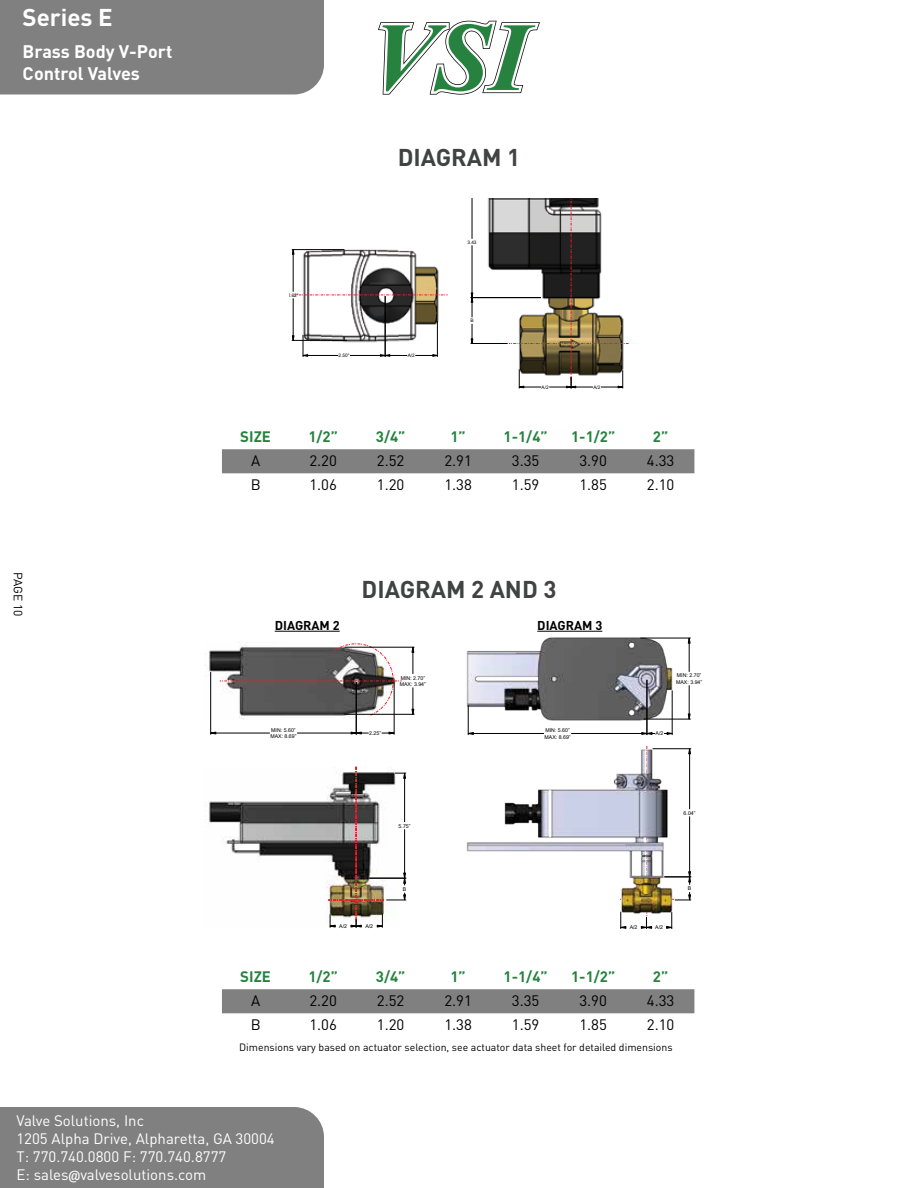
<style>
.page{position:relative;width:918px;height:1188px;background:#fff}
.page>*{position:absolute;margin:0;border:0;box-sizing:border-box;transform-origin:0 0}
.t1{font:700 24px "SPSU Sans";color:#414342}
.t2{font:700 24px "SPSU Sans";color:#fff}
.t3{font:700 18px/21.6px "SPSU Sans";color:#fff}
.t4{font:15px/18px "SPSU Sans";color:#fff}
.t5{font:15px "SPSU Sans";color:#000}
.t6{font:700 15px "SPSU Sans";color:#278240}
.t7{font:700 12.75px "SPSU Sans";color:#000}
.t8{font:12px "SPSU Sans";letter-spacing:-.005em;color:#000}
.t9{font:10.5px "SPSU Sans";color:#000}
.t10{font:5.25px/6.3px "Arial";color:#000}
.t11{font:4.8px "Arial";color:#000}
</style>
<div class="page">
<div style="left:0;top:0;width:324px;height:94px;background:#808080"></div>
<div style="left:0;top:1107px;width:324px;height:81px;background:#808080"></div>
<svg style="left:378px;top:21px;width:162px;height:73px"></svg>
<div style="left:222px;top:449px;width:472px;height:24px;background:#808080"></div>
<img style="left:208px;top:642px;width:186px;height:78px">
<svg style="left:220px;top:644px;width:182px;height:72px"></svg>
<img style="left:209px;top:801px;width:115px;height:55px">
<img style="left:466px;top:631px;width:213px;height:95px">
<img style="left:466px;top:773px;width:153px;height:79px">
<hr style="left:275px;top:631px;width:65px;height:1px;background:#000">
<hr style="left:537px;top:631px;width:65px;height:1px;background:#000">
<img style="left:619px;top:746px;width:72px;height:183px">
<hr style="left:653px;top:748px;width:38px;height:1px;background:#000">
<hr style="left:297px;top:733px;width:59px;height:1px;background:#000">
<hr style="left:211px;top:733px;width:59px;height:1px;background:#000">
<hr style="left:210px;top:672px;width:1px;height:63px;background:#000">
<svg style="left:351px;top:732px;width:18px;height:2px"></svg>
<svg style="left:382px;top:732px;width:12px;height:2px"></svg>
<hr style="left:356px;top:682px;width:1px;height:53px;background:#000">
<hr style="left:394px;top:682px;width:1px;height:53px;background:#000">
<svg style="left:324px;top:767px;width:82px;height:161px"></svg>
<hr style="left:344px;top:647px;width:70px;height:1px;background:#000">
<hr style="left:344px;top:714px;width:70px;height:1px;background:#000">
<svg style="left:412px;top:646px;width:2px;height:28px"></svg>
<svg style="left:412px;top:688px;width:2px;height:27px"></svg>
<hr style="left:689px;top:638px;width:1px;height:34px;background:#000">
<hr style="left:689px;top:685px;width:1px;height:34px;background:#000">
<hr style="left:643px;top:719px;width:48px;height:1px;background:#000">
<hr style="left:640px;top:638px;width:51px;height:1px;background:#000">
<hr style="left:571px;top:733px;width:76px;height:1px;background:#000">
<hr style="left:468px;top:733px;width:76px;height:1px;background:#000">
<svg style="left:467px;top:732px;width:7px;height:3px"></svg>
<hr style="left:468px;top:705px;width:1px;height:30px;background:#000">
<svg style="left:641px;top:732px;width:14px;height:3px"></svg>
<svg style="left:664px;top:732px;width:8px;height:3px"></svg>
<hr style="left:647px;top:680px;width:1px;height:55px;background:#000">
<hr style="left:672px;top:690px;width:1px;height:45px;background:#000">
<div style="left:222px;top:989px;width:472px;height:24px;background:#808080"></div>
<img style="left:477px;top:199px;width:147px;height:190px">
<img style="left:292px;top:249px;width:156px;height:101px">
<svg style="left:295px;top:295px;width:153px;height:1px"></svg>
<svg style="left:509px;top:199px;width:119px;height:189px"></svg>
<svg style="left:471px;top:324px;width:2px;height:19px"></svg>
<hr style="left:471px;top:343px;width:37px;height:1px;background:#000">
<hr style="left:472px;top:199px;width:1px;height:40px;background:#000">
<hr style="left:472px;top:245px;width:1px;height:53px;background:#000">
<svg style="left:471px;top:293px;width:2px;height:24px"></svg>
<hr style="left:471px;top:297px;width:70px;height:1px;background:#000">
<hr style="left:350px;top:355px;width:35px;height:1px;background:#000">
<hr style="left:303px;top:355px;width:35px;height:1px;background:#000">
<svg style="left:301px;top:335px;width:7px;height:22px"></svg>
<svg style="left:380px;top:354px;width:27px;height:3px"></svg>
<svg style="left:415px;top:354px;width:22px;height:3px"></svg>
<hr style="left:385px;top:296px;width:1px;height:61px;background:#000">
<hr style="left:437px;top:321px;width:1px;height:36px;background:#000">
<hr style="left:293px;top:298px;width:1px;height:42px;background:#000">
<hr style="left:293px;top:250px;width:1px;height:42px;background:#000">
<hr style="left:292px;top:249px;width:52px;height:1px;background:#000">
<hr style="left:292px;top:340px;width:55px;height:1px;background:#000">
<h1 class="t2" style="left:22px;top:1px;width:92px">Series E</h1>
<p class="t3" style="left:22px;top:40px;width:151px">Brass Body V-Port<br>Control Valves</p>
<p class="t8" style="left:26px;top:572px;width:46px;rotate:90deg">PAGE 10</p>
<h1 class="t1" style="left:398px;top:141px;width:124px">DIAGRAM 1</h1>
<p class="t11" style="left:288px;top:292px;width:12px">2.62"</p>
<p class="t11" style="left:339px;top:352px;width:12px">2.50"</p>
<p class="t11" style="left:408px;top:352px;width:9px">A/2</p>
<p class="t11" style="left:467px;top:239px;width:11px">3.43</p>
<p class="t11" style="left:470px;top:317px;width:5px">B</p>
<p class="t11" style="left:542px;top:384px;width:9px">A/2</p>
<p class="t11" style="left:593px;top:384px;width:9px">A/2</p>
<p class="t6" style="left:240px;top:427px;width:32px">SIZE</p>
<p class="t6" style="left:308px;top:427px;width:31px">1/2”</p>
<p class="t6" style="left:376px;top:427px;width:31px">3/4”</p>
<p class="t6" style="left:450px;top:427px;width:17px">1”</p>
<p class="t6" style="left:504px;top:427px;width:46px">1-1/4”</p>
<p class="t6" style="left:571px;top:427px;width:46px">1-1/2”</p>
<p class="t6" style="left:653px;top:427px;width:17px">2”</p>
<p class="t5" style="left:251px;top:451px;width:11px">A</p>
<p class="t5" style="left:309px;top:451px;width:29px">2.20</p>
<p class="t5" style="left:377px;top:451px;width:29px">2.52</p>
<p class="t5" style="left:444px;top:451px;width:29px">2.91</p>
<p class="t5" style="left:512px;top:451px;width:29px">3.35</p>
<p class="t5" style="left:579px;top:451px;width:29px">3.90</p>
<p class="t5" style="left:647px;top:451px;width:29px">4.33</p>
<p class="t5" style="left:251px;top:475px;width:12px">B</p>
<p class="t5" style="left:309px;top:475px;width:29px">1.06</p>
<p class="t5" style="left:377px;top:475px;width:29px">1.20</p>
<p class="t5" style="left:444px;top:475px;width:29px">1.38</p>
<p class="t5" style="left:512px;top:475px;width:29px">1.59</p>
<p class="t5" style="left:579px;top:475px;width:29px">1.85</p>
<p class="t5" style="left:647px;top:475px;width:29px">2.10</p>
<h1 class="t1" style="left:362px;top:573px;width:196px">DIAGRAM 2 AND 3</h1>
<p class="t7" style="left:275px;top:617px;width:67px">DIAGRAM 2</p>
<p class="t7" style="left:537px;top:617px;width:67px">DIAGRAM 3</p>
<p class="t10" style="left:270px;top:727px;width:28px">MIN: 5.60”<br>MAX: 8.69”</p>
<p class="t10" style="left:369px;top:730px;width:13px">2.25”</p>
<p class="t10" style="left:400px;top:675px;width:28px">MIN: 2.70”<br>MAX: 3.94”</p>
<p class="t10" style="left:676px;top:672px;width:28px">MIN: 2.70”<br>MAX: 3.94”</p>
<p class="t10" style="left:544px;top:727px;width:28px">MIN: 5.60”<br>MAX: 8.69”</p>
<p class="t10" style="left:656px;top:730px;width:9px">A/2</p>
<p class="t10" style="left:399px;top:823px;width:13px">5.75”</p>
<p class="t10" style="left:403px;top:886px;width:5px">B</p>
<p class="t10" style="left:684px;top:810px;width:13px">6.04”</p>
<p class="t10" style="left:688px;top:885px;width:5px">B</p>
<p class="t10" style="left:339px;top:923px;width:9px">A/2</p>
<p class="t10" style="left:365px;top:923px;width:9px">A/2</p>
<p class="t10" style="left:630px;top:924px;width:9px">A/2</p>
<p class="t10" style="left:655px;top:924px;width:9px">A/2</p>
<p class="t6" style="left:240px;top:967px;width:32px">SIZE</p>
<p class="t6" style="left:308px;top:967px;width:31px">1/2”</p>
<p class="t6" style="left:376px;top:967px;width:31px">3/4”</p>
<p class="t6" style="left:450px;top:967px;width:17px">1”</p>
<p class="t6" style="left:504px;top:967px;width:46px">1-1/4”</p>
<p class="t6" style="left:571px;top:967px;width:46px">1-1/2”</p>
<p class="t6" style="left:653px;top:967px;width:17px">2”</p>
<p class="t5" style="left:251px;top:991px;width:11px">A</p>
<p class="t5" style="left:309px;top:991px;width:29px">2.20</p>
<p class="t5" style="left:377px;top:991px;width:29px">2.52</p>
<p class="t5" style="left:444px;top:991px;width:29px">2.91</p>
<p class="t5" style="left:512px;top:991px;width:29px">3.35</p>
<p class="t5" style="left:579px;top:991px;width:29px">3.90</p>
<p class="t5" style="left:647px;top:991px;width:29px">4.33</p>
<p class="t5" style="left:251px;top:1015px;width:12px">B</p>
<p class="t5" style="left:309px;top:1015px;width:29px">1.06</p>
<p class="t5" style="left:377px;top:1015px;width:29px">1.20</p>
<p class="t5" style="left:444px;top:1015px;width:29px">1.38</p>
<p class="t5" style="left:512px;top:1015px;width:29px">1.59</p>
<p class="t5" style="left:579px;top:1015px;width:29px">1.85</p>
<p class="t5" style="left:647px;top:1015px;width:29px">2.10</p>
<p class="t9" style="left:239px;top:1041px;width:435px">Dimensions vary based on actuator selection, see actuator data sheet for detailed dimensions</p>
<p class="t4" style="left:16px;top:1112px;width:260px">Valve Solutions, Inc<br>1205 Alpha Drive, Alpharetta, GA 30004<br>T: 770.740.0800 F: 770.740.8777<br>E: sales@valvesolutions.com</p>
</div>
